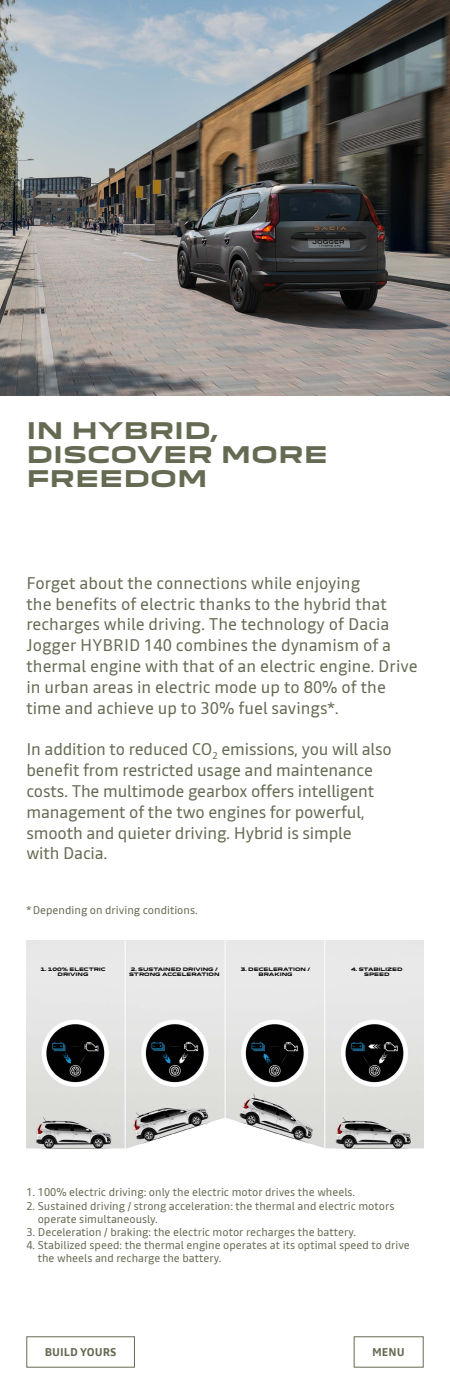
<style>
.page{position:relative;width:450px;height:1394px;background:#fff}
.page>*{position:absolute;margin:0;border:0;box-sizing:border-box;transform-origin:0 0}
.t1{font:700 22.4px/24.4px "Dacia Block Extended";color:#646b52}
.t2{font:16.8px/20.8px "Read";color:#646b52}
.t3{font:11.2px/13.2px "Read";color:#646b52}
.t4{font:700 11.2px "Read";color:#646b52}
.t5{font:700 4.6px/5.6px "Dacia Block Extended";letter-spacing:-.01em;color:#000;text-align:center}
</style>
<div class="page">
<img style="left:0;top:0;width:450px;height:395px">
<img style="left:26px;top:940px;width:398px;height:209px">
<div style="left:26px;top:1336px;width:109px;height:31px;border:1px solid #646b52"></div>
<div style="left:354px;top:1336px;width:70px;height:31px;border:1px solid #646b52"></div>
<h1 class="t1" style="left:26px;top:418px;width:303px">IN HYBRID,<br>DISCOVER MORE<br>FREEDOM</h1>
<p class="t2" style="left:26px;top:572px;width:393px">Forget about the connections while enjoying<br>the benefits of electric thanks to the hybrid that recharges while driving. The technology of Dacia Jogger HYBRID 140 combines the dynamism of a thermal engine with that of an electric engine. Drive in urban areas in electric mode up to 80% of the time and achieve up to 30% fuel savings*.</p>
<p class="t2" style="left:26px;top:738px;width:367px">In addition to reduced CO<sub>2</sub> emissions, you will also benefit from restricted usage and maintenance costs. The multimode gearbox offers intelligent management of the two engines for powerful, smooth and quieter driving. Hybrid is simple<br>with Dacia.</p>
<p class="t3" style="left:26px;top:903px;width:173px">*Depending on driving conditions.</p>
<p class="t5" style="left:40px;top:966px;width:67px">1. 100% ELECTRIC<br>DRIVING</p>
<p class="t5" style="left:129px;top:966px;width:92px">2. SUSTAINED DRIVING /<br>STRONG ACCELERATION</p>
<p class="t5" style="left:241px;top:966px;width:71px">3. DECELERATION /<br>BRAKING</p>
<p class="t5" style="left:351px;top:966px;width:53px">4. STABILIZED<br>SPEED</p>
<p class="t3" style="left:26px;top:1185px;width:330px">1. 100% electric driving: only the electric motor drives the wheels.</p>
<p class="t3" style="left:38px;top:1198px;width:358px;text-indent:-11px">2. Sustained driving / strong acceleration: the thermal and electric motors operate simultaneously.</p>
<p class="t3" style="left:26px;top:1225px;width:331px">3. Deceleration / braking: the electric motor recharges the battery.</p>
<p class="t3" style="left:38px;top:1238px;width:374px;text-indent:-11px">4. Stabilized speed: the thermal engine operates at its optimal speed to drive the wheels and recharge the battery.</p>
<p class="t4" style="left:45px;top:1343px;width:73px">BUILD YOURS</p>
<p class="t4" style="left:372px;top:1343px;width:34px">MENU</p>
</div>
